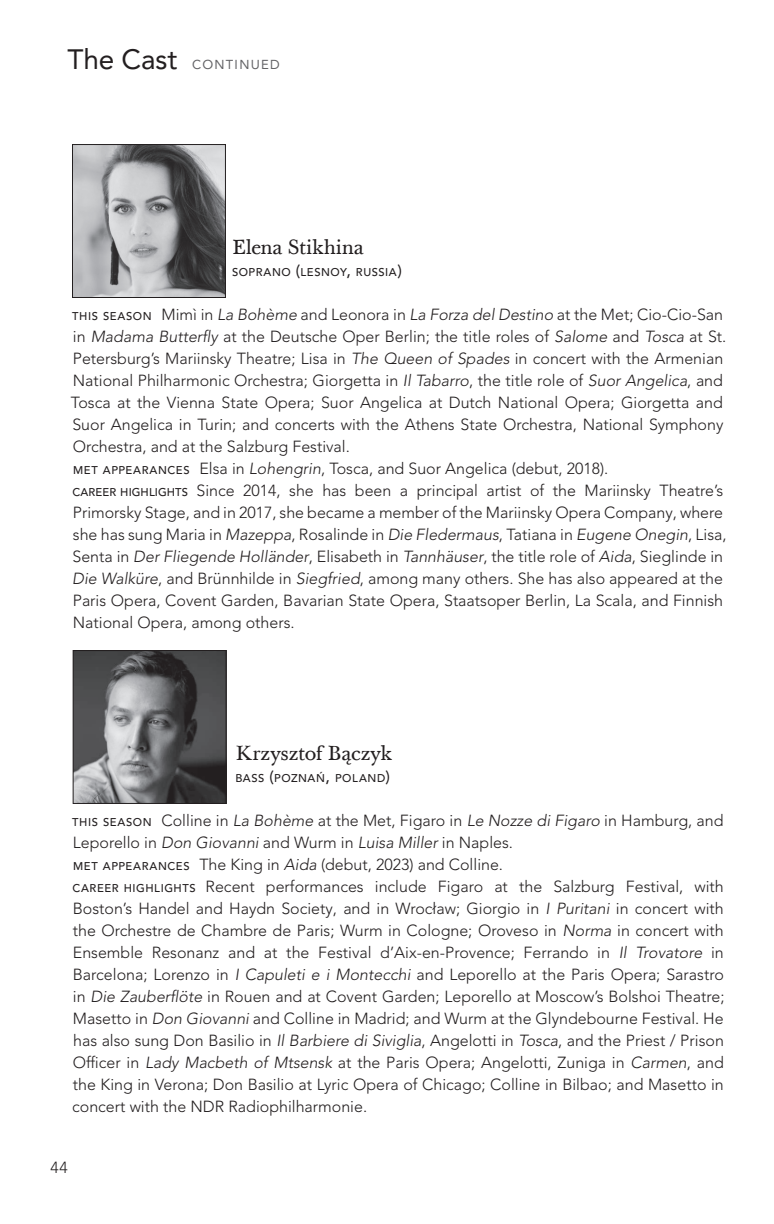
<style>
.page{position:relative;width:774px;height:1224px;background:#fff}
.page>*{position:absolute;margin:0;border:0;box-sizing:border-box;transform-origin:0 0}
.t1{font:20px "Baskerville Ten";letter-spacing:-.015em;color:#231f20}
.t2{font:300 16px/22px "Avenir LT Pro";color:#231f20}
.t3{font:13px "Avenir LT Pro";letter-spacing:.1em;color:#636366}
.t4{font:500 11.2px "Avenir LT Pro";letter-spacing:.05em;color:#231f20}
.s1{font-size:28px;color:#231f20}
.s2{font-size:16px}
.s3{font-weight:500;font-size:11.2px}
.s4{font-style:italic}
</style>
<div class="page">
<img style="left:75px;top:652px;width:150px;height:150px">
<div style="left:73px;top:650px;width:154px;height:154px;border:1px solid #231f20"></div>
<img style="left:74px;top:146px;width:150px;height:150px">
<div style="left:72px;top:144px;width:154px;height:154px;border:1px solid #231f20"></div>
<p class="t3" style="left:68px;top:57px;width:214px"><span class="s1">The Cast</span> CONTINUED</p>
<p class="t1" style="left:232px;top:235px;width:133px">Elena Stikhina</p>
<p class="t4" style="left:232px;top:265px;width:171px">SOPRANO <span class="s2">(</span>LESNOY<span class="s2">,</span> RUSSIA<span class="s2">)</span></p>
<p class="t2" style="left:71px;top:304px;width:657px"><span class="s3">THIS SEASON</span> Mimì in <span class="s4">La Bohème</span> and Leonora in <span class="s4">La Forza del Destino</span> at the Met; Cio-Cio-San in <span class="s4">Madama Butterfly</span> at the Deutsche Oper Berlin; the title roles of <span class="s4">Salome</span> and <span class="s4">Tosca</span> at St.<br>Petersburg’s Mariinsky Theatre; Lisa in <span class="s4">The Queen of Spades</span> in concert with the Armenian National Philharmonic Orchestra; Giorgetta in <span class="s4">Il Tabarro</span>, the title role of <span class="s4">Suor Angelica</span>, and Tosca at the Vienna State Opera; Suor Angelica at Dutch National Opera; Giorgetta and Suor Angelica in Turin; and concerts with the Athens State Orchestra, National Symphony Orchestra, and at the Salzburg Festival.<br><span class="s3">MET APPEARANCES</span> Elsa in <span class="s4">Lohengrin</span>, Tosca, and Suor Angelica (debut, 2018).<br><span class="s3">CAREER HIGHLIGHTS</span> Since 2014, she has been a principal artist of the Mariinsky Theatre’s Primorsky Stage, and in 2017, she became a member of the Mariinsky Opera Company, where she has sung Maria in <span class="s4">Mazeppa</span>, Rosalinde in <span class="s4">Die Fledermaus</span>, Tatiana in <span class="s4">Eugene Onegin</span>, Lisa, Senta in <span class="s4">Der Fliegende Holländer</span>, Elisabeth in <span class="s4">Tannhäuser</span>, the title role of <span class="s4">Aida</span>, Sieglinde in <span class="s4">Die Walküre</span>, and Brünnhilde in <span class="s4">Siegfried</span>, among many others. She has also appeared at the Paris Opera, Covent Garden, Bavarian State Opera, Staatsoper Berlin, La Scala, and Finnish National Opera, among others.</p>
<p class="t1" style="left:235px;top:741px;width:158px">Krzysztof Bączyk</p>
<p class="t4" style="left:235px;top:771px;width:156px">BASS <span class="s2">(</span>POZNAŃ<span class="s2">,</span> POLAND<span class="s2">)</span></p>
<p class="t2" style="left:72px;top:810px;width:654px"><span class="s3">THIS SEASON</span> Colline in <span class="s4">La Bohème</span> at the Met, Figaro in <span class="s4">Le Nozze di Figaro</span> in Hamburg, and Leporello in <span class="s4">Don Giovanni</span> and Wurm in <span class="s4">Luisa Miller</span> in Naples.<br><span class="s3">MET APPEARANCES</span> The King in <span class="s4">Aida</span> (debut, 2023) and Colline.<br><span class="s3">CAREER HIGHLIGHTS</span> Recent performances include Figaro at the Salzburg Festival, with Boston’s Handel and Haydn Society, and in Wrocław; Giorgio in <span class="s4">I Puritani</span> in concert with the Orchestre de Chambre de Paris; Wurm in Cologne; Oroveso in <span class="s4">Norma</span> in concert with Ensemble Resonanz and at the Festival d’Aix-en-Provence; Ferrando in <span class="s4">Il Trovatore</span> in Barcelona; Lorenzo in <span class="s4">I Capuleti e i Montecchi</span> and Leporello at the Paris Opera; Sarastro in <span class="s4">Die Zauberflöte</span> in Rouen and at Covent Garden; Leporello at Moscow’s Bolshoi Theatre; Masetto in <span class="s4">Don Giovanni</span> and Colline in Madrid; and Wurm at the Glyndebourne Festival. He has also sung Don Basilio in <span class="s4">Il Barbiere di Siviglia</span>, Angelotti in <span class="s4">Tosca</span>, and the Priest / Prison Officer in <span class="s4">Lady Macbeth of Mtsensk</span> at the Paris Opera; Angelotti, Zuniga in <span class="s4">Carmen</span>, and the King in Verona; Don Basilio at Lyric Opera of Chicago; Colline in Bilbao; and Masetto in concert with the NDR Radiophilharmonie.</p>
<p class="t2" style="left:51px;top:1156px;width:19px">44</p>
</div>
